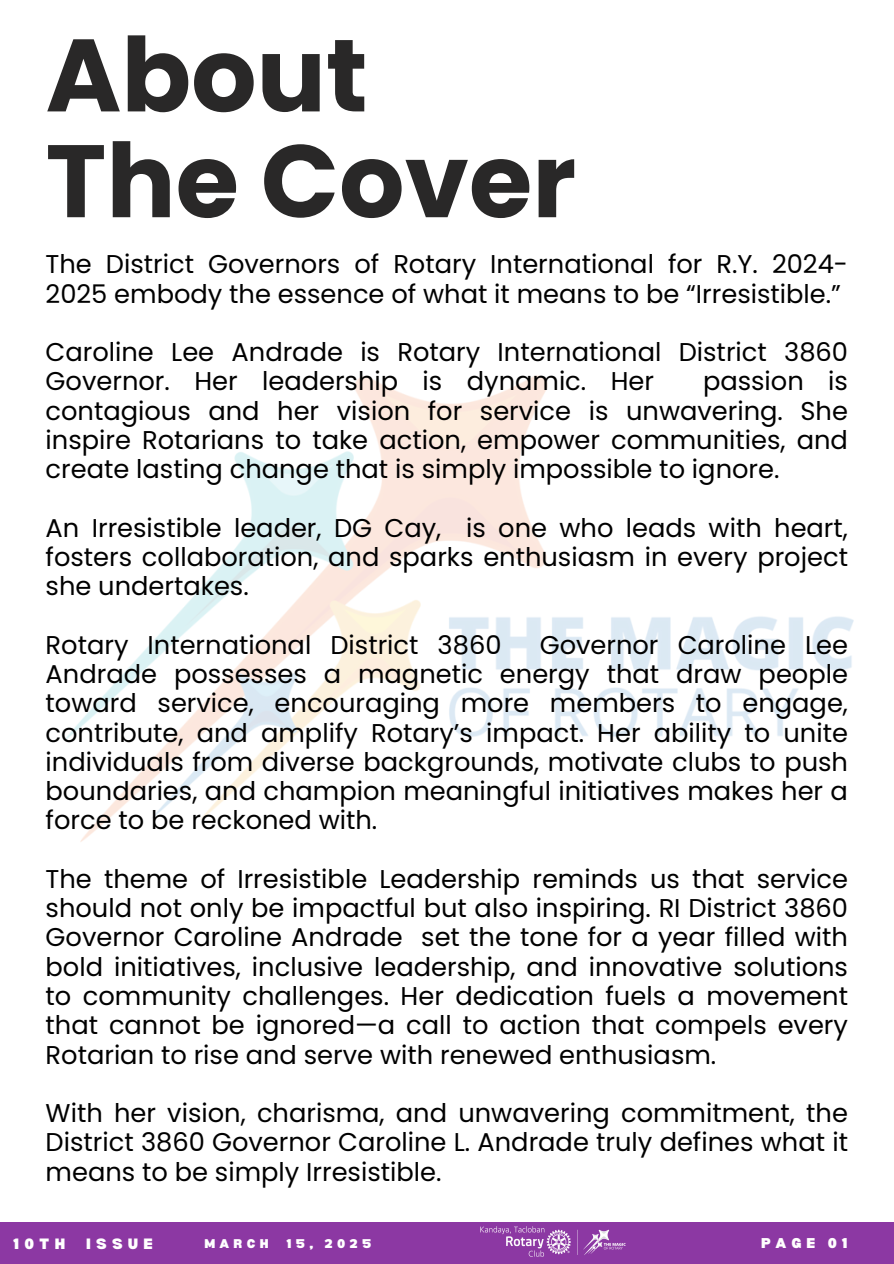
<style>
.page{position:relative;width:894px;height:1264px;background:#fff}
.page>*{position:absolute;margin:0;border:0;box-sizing:border-box;transform-origin:0 0}
.t1{font:700 102.75px/105.8px "Poppins";color:#292828}
.t2{font:25.65px/29.2px "Poppins";color:#000;text-align:justify}
.t3{font:900 14.7px "Bernoru";letter-spacing:.35em;color:#fff}
.t4{font:900 13.95px "Bernoru";letter-spacing:.35em;color:#fffefe}
.t5{font:900 12.45px "Bernoru";letter-spacing:.35em;color:#fff}
</style>
<div class="page">
<div style="left:0;top:1222px;width:893px;height:41px;background:#8c38a3"></div>
<img style="left:65px;top:375px;width:789px;height:467px">
<img style="left:480px;top:1226px;width:146px;height:31px">
<h3 class="t1" style="left:46px;top:23px;width:532px">About<br>The Cover</h3>
<h1 class="t2" style="left:46px;top:250px;width:803px">The District Governors of Rotary International for R.Y. 2024-<br>2025 embody the essence of what it means to be “Irresistible.”</h1>
<p class="t2" style="left:46px;top:337px;width:803px">Caroline Lee Andrade is Rotary International District 3860<br>Governor. Her leadership is dynamic. Her</p>
<p class="t2" style="left:46px;top:367px;width:803px;text-indent:657px">passion is contagious and her vision for service is unwavering. She inspire Rotarians to take action, empower communities, and create lasting change that is simply impossible to ignore.</p>
<h2 class="t2" style="left:46px;top:513px;width:803px">An Irresistible leader, DG Cay, is one who leads with heart, fosters collaboration, and sparks enthusiasm in every project she undertakes.</h2>
<h2 class="t2" style="left:46px;top:630px;width:457px">Rotary International District 3860</h2>
<h2 class="t2" style="left:46px;top:630px;width:803px;text-indent:494px">Governor Caroline Lee Andrade possesses a magnetic energy that draw people toward service, encouraging more members to engage, contribute, and amplify Rotary’s impact. Her ability to unite individuals from diverse backgrounds, motivate clubs to push boundaries, and champion meaningful initiatives makes her a force to be reckoned with.</h2>
<h2 class="t2" style="left:46px;top:864px;width:803px">The theme of Irresistible Leadership reminds us that service should not only be impactful but also inspiring. RI District 3860<br>Governor Caroline Andrade set the tone for a year filled with bold initiatives, inclusive leadership, and innovative solutions to community challenges. Her dedication fuels a movement that cannot be ignored—a call to action that compels every Rotarian to rise and serve with renewed enthusiasm.</h2>
<h2 class="t2" style="left:46px;top:1098px;width:803px">With her vision, charisma, and unwavering commitment, the District 3860 Governor Caroline L. Andrade truly defines what it means to be simply Irresistible.</h2>
<h2 class="t3" style="left:13px;top:1234px;width:53px">10TH</h2>
<h2 class="t3" style="left:86px;top:1234px;width:68px">ISSUE</h2>
<h2 class="t5" style="left:204px;top:1236px;width:66px">MARCH</h2>
<h2 class="t5" style="left:286px;top:1236px;width:86px">15, 2025</h2>
<p class="t4" style="left:760px;top:1235px;width:88px">PAGE 01</p>
</div>
